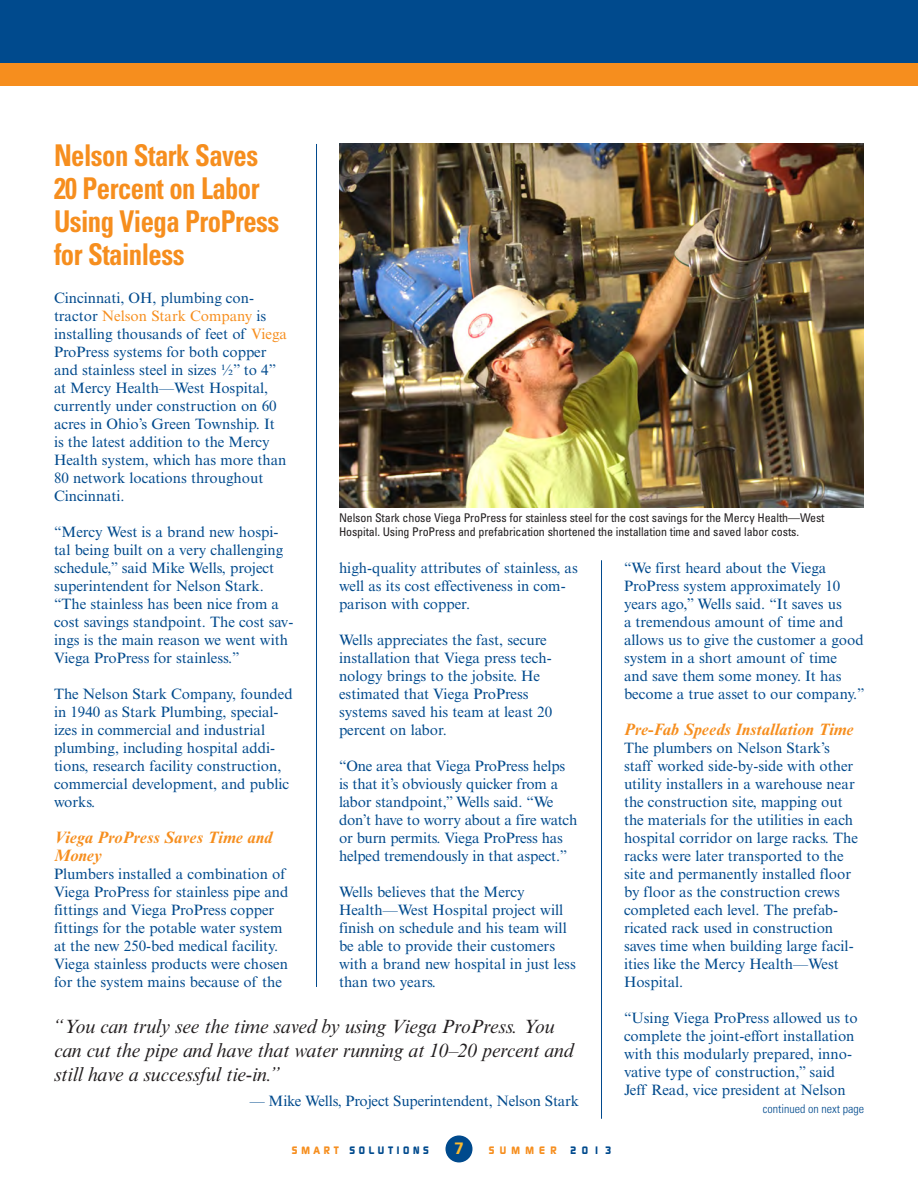
<style>
.page{position:relative;width:918px;height:1188px;background:#fff}
.page>*{position:absolute;margin:0;border:0;box-sizing:border-box;transform-origin:0 0}
.Head{font:700 condensed 30px/33px "Univers LT Std";letter-spacing:-.02em;color:#f68e1e;scale:.89 1}
.Body_Text{font:italic 19.5px/24px "Times New Roman MT Std";letter-spacing:-.01em;color:#231f20}
.Sub-Subhead{font:italic 700 16.5px/18px "Times New Roman MT Std";color:#f68e1e}
.t1{font:700 16.5px "Univers LT Std";color:#fdbb2e}
.Body_Text-2{font:15px/18px "Times New Roman MT Std";color:#004a8d}
.captions{font:condensed 12px/13.5px "Univers LT Std";letter-spacing:-.01em;color:#231f20}
.Jump{font:300 condensed 12px "Univers LT Std";color:#004a8d}
.t2{font:700 10.5px "Dicot";letter-spacing:.35em;color:#004a8d}
.t3{font:700 10.5px "Dicot";letter-spacing:.5em;color:#f68e1e}
.s1{color:#f68e1e}
</style>
<div class="page">
<div style="left:0;top:0;width:918px;height:63px;background:#004a8d"></div>
<div style="left:0;top:63px;width:918px;height:22px;background:#f68e1e"></div>
<div style="left:446px;top:1135px;width:26px;height:27px;background:#004a8d;border-radius:50%"></div>
<hr style="left:601px;top:560px;width:1px;height:559px;background:#004a8d">
<hr style="left:316px;top:144px;width:1px;height:843px;background:#004a8d">
<img style="left:339px;top:144px;width:525px;height:363px">
<p class="Head" style="left:54px;top:138px;width:255px">Nelson Stark Saves<br>20 Percent on Labor<br>Using Viega ProPress for Stainless</p>
<p class="Body_Text-2" style="left:54px;top:289px;width:235px">Cincinnati, OH, plumbing con&shy;tractor <span class="s1">Nelson Stark Company</span> is installing thousands of feet of <span class="s1">Viega<br></span>ProPress systems for both copper and stainless steel in sizes ½” to 4” at Mercy Health—West Hospital, currently under construction on 60 acres in Ohio’s Green Township. It is the latest addition to the Mercy<br>Health system, which has more than<br>80 network locations throughout<br>Cincinnati.</p>
<p class="Body_Text-2" style="left:54px;top:523px;width:241px">“Mercy West is a brand new hospi&shy;tal being built on a very challenging schedule,” said Mike Wells, project superintendent for Nelson Stark. “The stainless has been nice from a cost savings standpoint. The cost sav&shy;ings is the main reason we went with Viega ProPress for stainless.”</p>
<p class="Body_Text-2" style="left:54px;top:685px;width:240px">The Nelson Stark Company, founded in 1940 as Stark Plumbing, special&shy;izes in commercial and industrial plumbing, including hospital addi&shy;tions, research facility construction, commercial development, and public works.</p>
<p class="Sub-Subhead" style="left:54px;top:828px;width:220px">Viega ProPress Saves Time and<br>Money</p>
<p class="Body_Text-2" style="left:54px;top:865px;width:236px">Plumbers installed a combination of Viega ProPress for stainless pipe and fittings and Viega ProPress copper fittings for the potable water system at the new 250-bed medical facility.<br>Viega stainless products were chosen for the system mains because of the</p>
<p class="captions" style="left:339px;top:511px;width:487px">Nelson Stark chose Viega ProPress for stainless steel for the cost savings for the Mercy Health—West<br>Hospital. Using ProPress and prefabrication shortened the installation time and saved labor costs.</p>
<p class="Body_Text-2" style="left:339px;top:559px;width:240px">high-quality attributes of stainless, as well as its cost effectiveness in com&shy;parison with copper.</p>
<p class="Body_Text-2" style="left:339px;top:631px;width:215px">Wells appreciates the fast, secure installation that Viega press tech&shy;nology brings to the jobsite. He estimated that Viega ProPress systems saved his team at least 20 percent on labor.</p>
<p class="Body_Text-2" style="left:339px;top:757px;width:240px">“One area that Viega ProPress helps is that it’s obviously quicker from a labor standpoint,” Wells said. “We don’t have to worry about a fire watch or burn permits. Viega ProPress has helped tremendously in that aspect.”</p>
<p class="Body_Text-2" style="left:339px;top:883px;width:238px">Wells believes that the Mercy<br>Health—West Hospital project will finish on schedule and his team will be able to provide their customers with a brand new hospital in just less than two years.</p>
<p class="Body_Text-2" style="left:624px;top:559px;width:242px">“We first heard about the Viega<br>ProPress system approximately 10 years ago,” Wells said. “It saves us<br>a tremendous amount of time and allows us to give the customer a good system in a short amount of time and save them some money. It has become a true asset to our company.”</p>
<p class="Sub-Subhead" style="left:624px;top:720px;width:231px">Pre-Fab Speeds Installation Time</p>
<p class="Body_Text-2" style="left:624px;top:739px;width:235px">The plumbers on Nelson Stark’s staff worked side-by-side with other utility installers in a warehouse near the construction site, mapping out the materials for the utilities in each hospital corridor on large racks. The racks were later transported to the site and permanently installed floor by floor as the construction crews completed each level. The prefab&shy;ricated rack used in construction saves time when building large facil&shy;ities like the Mercy Health—West Hospital.</p>
<p class="Body_Text-2" style="left:624px;top:1009px;width:235px">“Using Viega ProPress allowed us to complete the joint-effort installation with this modularly prepared, inno&shy;vative type of construction,” said Jeff Read, vice president at Nelson</p>
<p class="Body_Text" style="left:54px;top:1015px;width:521px">“You can truly see the time saved by using Viega ProPress. You can cut the pipe and have that water running at 10–20 percent and still have a successful tie-in.”</p>
<p class="Body_Text-2" style="left:250px;top:1092px;width:331px">— Mike Wells, Project Superintendent, Nelson Stark</p>
<p class="Jump" style="left:763px;top:1102px;width:103px">continued on next page</p>
<p class="t2" style="left:292px;top:1144px;width:139px"><span class="s1">SMART</span> SOLUTIONS</p>
<p class="t1" style="left:454px;top:1138px;width:11px">7</p>
<p class="t3" style="left:489px;top:1144px;width:69px">SUMMER</p>
<p class="t2" style="left:570px;top:1144px;width:43px">2013</p>
</div>
